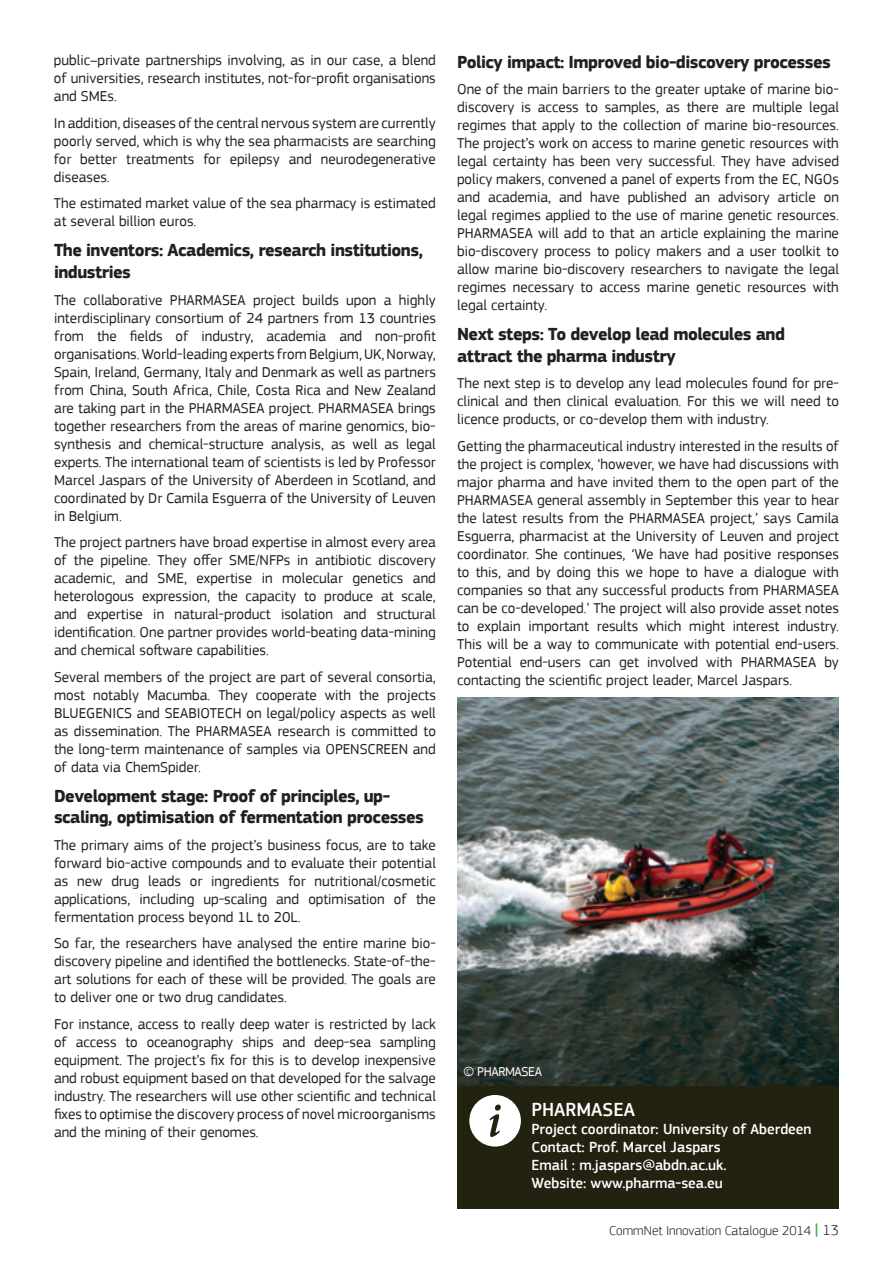
<style>
.page{position:relative;width:893px;height:1263px;background:#fff}
.page>*{position:absolute;margin:0;border:0;box-sizing:border-box;transform-origin:0 0}
.t1{font:500 19.65px "PF Square Sans Pro";color:#fff}
.t2{font:700 18px/21.6px "PF Square Sans Pro";letter-spacing:-.03em;color:#231f20}
.t3{font:15px/18px "PF Square Sans Pro";color:#231f20;text-align:justify}
.t4{font:500 15px/18.1px "PF Square Sans Pro";color:#fff}
.t5{font:300 13.5px "PF Square Sans Pro";color:#231f20}
.t6{font:13.5px "PF Square Sans Pro";color:#fff}
.s1{font-weight:500;font-size:16.5px;color:#40ae49}
.s2{font-size:15px}
</style>
<div class="page">
<div style="left:457px;top:1086px;width:382px;height:122px;background:#232110"></div>
<img style="left:457px;top:697px;width:382px;height:389px">
<svg style="left:469px;top:1095px;width:52px;height:51px"></svg>
<p class="t3" style="left:54px;top:51px;width:383px">public–private partnerships involving, as in our case, a blend of universities, research institutes, not-for-profit organisations and SMEs.</p>
<p class="t3" style="left:54px;top:114px;width:383px">In addition, diseases of the central nervous system are currently poorly served, which is why the sea pharmacists are searching for better treatments for epilepsy and neurodegenerative diseases.</p>
<p class="t3" style="left:54px;top:194px;width:383px">The estimated market value of the sea pharmacy is estimated at several billion euros.</p>
<p class="t2" style="left:54px;top:240px;width:370px">The inventors: Academics, research institutions, industries</p>
<p class="t3" style="left:54px;top:291px;width:383px">The collaborative PHARMASEA project builds upon a highly interdisciplinary consortium of 24 partners from 13 countries from the fields of industry, academia and non-profit organisations. World-leading experts from Belgium, UK, Norway, Spain, Ireland, Germany, Italy and Denmark as well as partners from China, South Africa, Chile, Costa Rica and New Zealand are taking part in the PHARMASEA project. PHARMASEA brings together researchers from the areas of marine genomics, bio&shy;synthesis and chemical-structure analysis, as well as legal experts. The international team of scientists is led by Professor Marcel Jaspars of the University of Aberdeen in Scotland, and coordinated by Dr Camila Esguerra of the University of Leuven in Belgium.</p>
<p class="t3" style="left:54px;top:533px;width:383px">The project partners have broad expertise in almost every area of the pipeline. They offer SME/NFPs in antibiotic discovery academic, and SME, expertise in molecular genetics and heterologous expression, the capacity to produce at scale, and expertise in natural-product isolation and structural identification. One partner provides world-beating data-mining and chemical software capabilities.</p>
<p class="t3" style="left:54px;top:668px;width:383px">Several members of the project are part of several consortia, most notably Macumba. They cooperate with the projects BLUEGENICS and SEABIOTECH on legal/policy aspects as well as dissemination. The PHARMASEA research is committed to the long-term maintenance of samples via OPENSCREEN and of data via ChemSpider.</p>
<p class="t2" style="left:54px;top:785px;width:372px">Development stage: Proof of principles, up&shy;scaling, optimisation of fermentation processes</p>
<p class="t3" style="left:54px;top:836px;width:383px">The primary aims of the project’s business focus, are to take forward bio-active compounds and to evaluate their potential as new drug leads or ingredients for nutritional/cosmetic applications, including up-scaling and optimisation of the fermentation process beyond 1L to 20L.</p>
<p class="t3" style="left:54px;top:934px;width:383px">So far, the researchers have analysed the entire marine bio&shy;discovery pipeline and identified the bottlenecks. State-of-the&shy;art solutions for each of these will be provided. The goals are to deliver one or two drug candidates.</p>
<p class="t3" style="left:54px;top:1015px;width:383px">For instance, access to really deep water is restricted by lack of access to oceanography ships and deep-sea sampling equipment. The project’s fix for this is to develop inexpensive and robust equipment based on that developed for the salvage industry. The researchers will use other scientific and technical fixes to optimise the discovery process of novel microorganisms and the mining of their genomes.</p>
<p class="t2" style="left:457px;top:51px;width:375px">Policy impact: Improved bio-discovery processes</p>
<p class="t3" style="left:457px;top:80px;width:383px">One of the main barriers to the greater uptake of marine bio&shy;discovery is access to samples, as there are multiple legal regimes that apply to the collection of marine bio-resources.<br>The project’s work on access to marine genetic resources with legal certainty has been very successful. They have advised policy makers, convened a panel of experts from the EC, NGOs and academia, and have published an advisory article on legal regimes applied to the use of marine genetic resources.<br>PHARMASEA will add to that an article explaining the marine bio-discovery process to policy makers and a user toolkit to allow marine bio-discovery researchers to navigate the legal regimes necessary to access marine genetic resources with legal certainty.</p>
<p class="t2" style="left:457px;top:324px;width:329px">Next steps: To develop lead molecules and attract the pharma industry</p>
<p class="t3" style="left:457px;top:374px;width:383px">The next step is to develop any lead molecules found for pre&shy;clinical and then clinical evaluation. For this we will need to licence products, or co-develop them with industry.</p>
<p class="t3" style="left:457px;top:437px;width:383px">Getting the pharmaceutical industry interested in the results of the project is complex, ‘however, we have had discussions with major pharma and have invited them to the open part of the PHARMASEA general assembly in September this year to hear the latest results from the PHARMASEA project,’ says Camila Esguerra, pharmacist at the University of Leuven and project coordinator. She continues, ‘We have had positive responses to this, and by doing this we hope to have a dialogue with companies so that any successful products from PHARMASEA can be co-developed.’ The project will also provide asset notes to explain important results which might interest industry.<br>This will be a way to communicate with potential end-users.<br>Potential end-users can get involved with PHARMASEA by contacting the scientific project leader, Marcel Jaspars.</p>
<p class="t6" style="left:464px;top:1063px;width:22px">© pharmasea</p>
<h1 class="t1" style="left:531px;top:1098px;width:105px">Pharmasea</h1>
<p class="t4" style="left:531px;top:1120px;width:282px">Project coordinator: University of Aberdeen Contact: Prof. Marcel Jaspars<br>Email : m.jaspars@abdn.ac.uk.<br>Website: www.pharma-sea.eu</p>
<p class="t5" style="left:609px;top:1223px;width:231px">CommNet Innovation Catalogue 2014 <span class="s1">|</span> <span class="s2">13</span></p>
</div>
